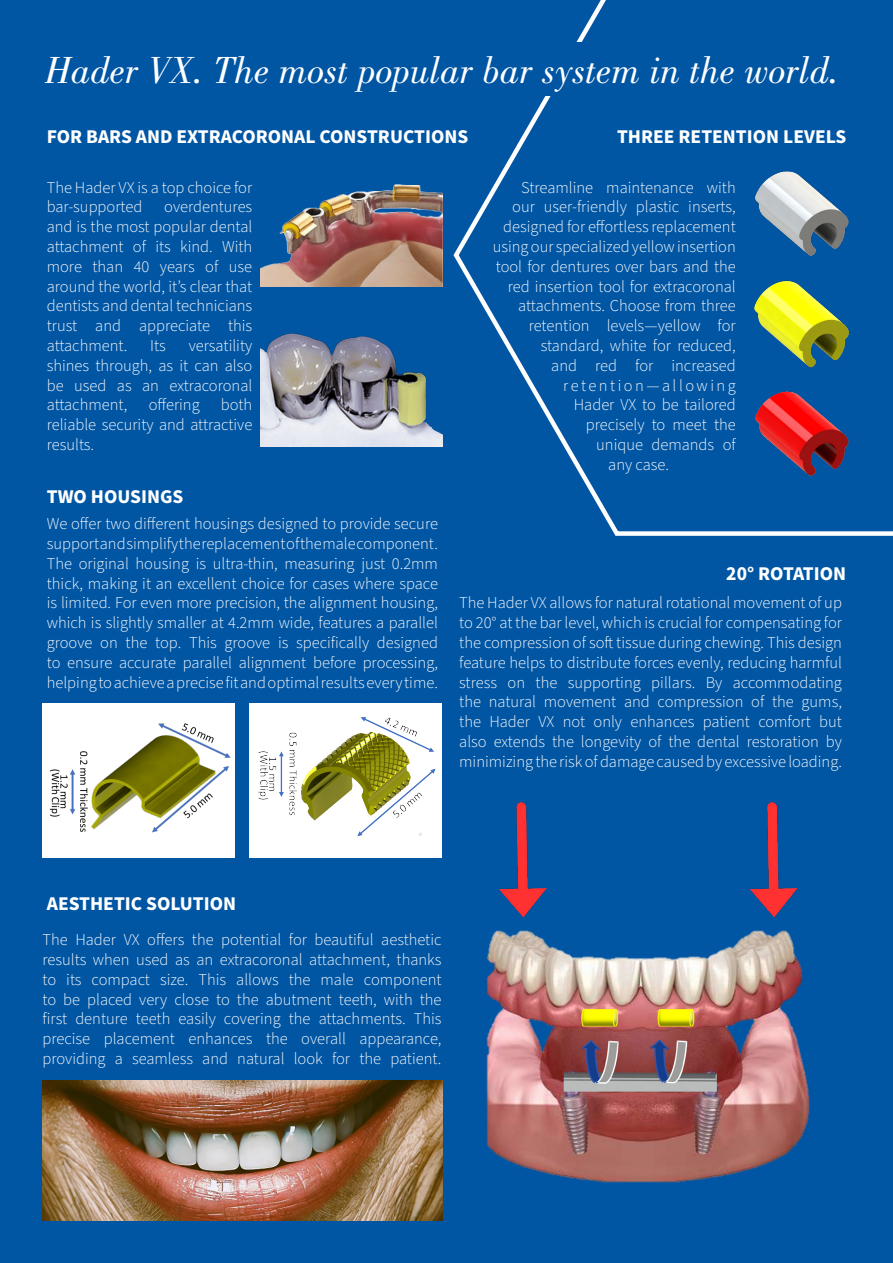
<style>
.page{position:relative;width:893px;height:1263px;background:#0156a4}
.page>*{position:absolute;margin:0;border:0;box-sizing:border-box;transform-origin:0 0}
.Subtitle{font:italic 39px "Bodoni Std";color:#fff}
.Small_title{font:700 19.5px "Source Sans Pro";color:#fff}
.t1{font:300 16.5px/19.8px "Source Sans Pro";color:#fff;text-align:justify}
.t2{font:300 16.5px "Source Sans Pro";letter-spacing:.15em;color:#fff}
</style>
<div class="page">
<svg style="left:453px;top:0;width:440px;height:536px"></svg>
<div style="left:34px;top:43px;width:816px;height:53px;background:#0156a4"></div>
<div style="left:43px;top:119px;width:433px;height:34px;background:#0156a4"></div>
<div style="left:613px;top:119px;width:237px;height:29px;background:#0156a4"></div>
<img style="left:753px;top:168px;width:97px;height:91px">
<img style="left:753px;top:280px;width:97px;height:87px">
<img style="left:753px;top:390px;width:97px;height:88px">
<img style="left:261px;top:184px;width:181px;height:102px">
<img style="left:261px;top:333px;width:181px;height:113px">
<div style="left:43px;top:703px;width:192px;height:154px;background:#fff"></div>
<img style="left:49px;top:723px;width:182px;height:110px">
<div style="left:249px;top:703px;width:193px;height:154px;background:#fff"></div>
<img style="left:258px;top:717px;width:178px;height:119px">
<img style="left:486px;top:802px;width:324px;height:381px">
<img style="left:43px;top:1080px;width:399px;height:140px">
<p class="Subtitle" style="left:45px;top:48px;width:795px">Hader VX. The most popular bar system in the world.</p>
<p class="Small_title" style="left:47px;top:124px;width:423px">FOR BARS AND EXTRACORONAL CONSTRUCTIONS</p>
<p class="t1" style="left:47px;top:178px;width:207px">The Hader VX is a top choice for bar-supported</p>
<p class="Small_title" style="left:617px;top:124px;width:231px">THREE RETENTION LEVELS</p>
<p class="t1" style="left:521px;top:178px;width:216px">Streamline maintenance with</p>
<p class="t1" style="left:512px;top:198px;width:225px">our user-friendly plastic inserts,</p>
<p class="t1" style="left:503px;top:217px;width:234px">designed for effortless replacement</p>
<p class="t1" style="left:493px;top:237px;width:245px">using our specialized yellow insertion</p>
<p class="t1" style="left:496px;top:257px;width:242px">tool for dentures over bars and the</p>
<p class="t1" style="left:508px;top:277px;width:230px">red insertion tool for extracoronal</p>
<p class="t1" style="left:518px;top:297px;width:219px">attachments. Choose from three</p>
<p class="t1" style="left:529px;top:316px;width:209px">retention levels—yellow for</p>
<p class="t1" style="left:541px;top:336px;width:197px">standard, white for reduced,</p>
<p class="t1" style="left:551px;top:356px;width:186px">and red for increased</p>
<p class="t2" style="left:563px;top:374px;width:174px">retention—allowing</p>
<p class="t1" style="left:574px;top:396px;width:164px">Hader VX to be tailored</p>
<p class="t1" style="left:586px;top:415px;width:152px">precisely to meet the</p>
<p class="t1" style="left:596px;top:435px;width:141px">unique demands of</p>
<p class="t1" style="left:608px;top:455px;width:62px">any case.</p>
<p class="t1" style="left:47px;top:198px;width:207px;text-indent:117px">overdentures and is the most popular dental attachment of its kind. With more than 40 years of use around the world, it’s clear that dentists and dental technicians trust and appreciate this attachment.</p>
<p class="t1" style="left:47px;top:336px;width:207px;text-indent:142px">versatility shines through, as it can also be used as an extracoronal attachment,</p>
<p class="t1" style="left:150px;top:336px;width:17px">Its</p>
<p class="t1" style="left:149px;top:396px;width:52px">offering</p>
<p class="t1" style="left:47px;top:396px;width:207px;text-indent:174px">both reliable security and attractive results.</p>
<p class="Small_title" style="left:47px;top:484px;width:138px">TWO HOUSINGS</p>
<p class="t1" style="left:47px;top:514px;width:393px">We offer two different housings designed to provide secure support and simplify the replacement of the male component.<br>The original housing is ultra-thin, measuring just 0.2mm thick, making it an excellent choice for cases where space is limited. For even more precision, the alignment housing, which is slightly smaller at 4.2mm wide, features a parallel groove on the top. This groove is specifically designed to ensure accurate parallel alignment before processing, helping to achieve a precise fit and optimal results every time.</p>
<p class="Small_title" style="left:726px;top:560px;width:121px">20° ROTATION</p>
<p class="t1" style="left:459px;top:594px;width:384px">The Hader VX allows for natural rotational movement of up to 20° at the bar level, which is crucial for compensating for the compression of soft tissue during chewing. This design feature helps to distribute forces evenly, reducing harmful stress on the supporting pillars. By accommodating the natural movement and compression of the gums, the Hader VX not only enhances patient comfort but also extends the longevity of the dental restoration by minimizing the risk of damage caused by excessive loading.</p>
<p class="Small_title" style="left:47px;top:890px;width:191px">AESTHETIC SOLUTION</p>
<p class="t1" style="left:43px;top:930px;width:401px">The Hader VX offers the potential for beautiful aesthetic results when used as an extracoronal attachment, thanks to its compact size. This allows the male component to be placed very close to the abutment teeth, with the first denture teeth easily covering the attachments. This precise placement enhances the overall appearance, providing a seamless and natural look for the patient.</p>
</div>
